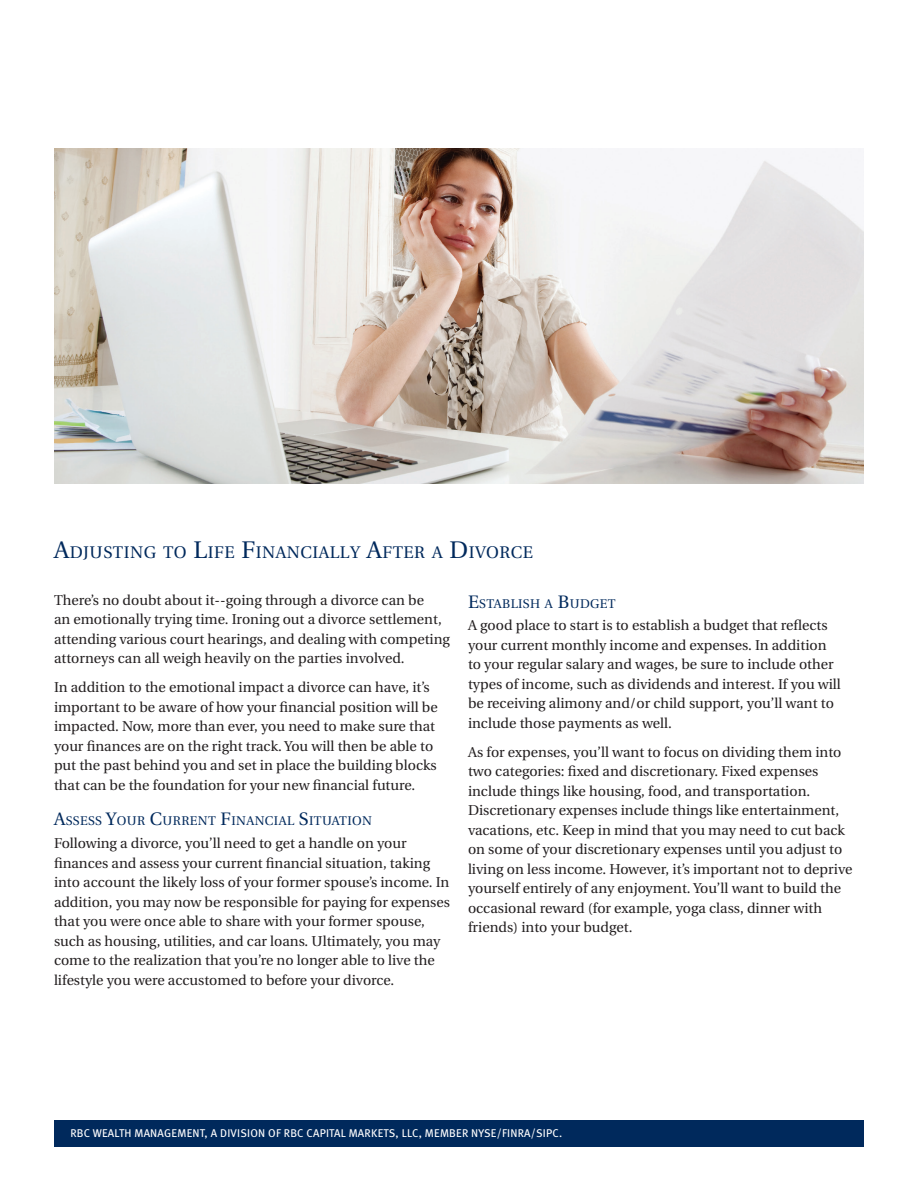
<style>
.page{position:relative;width:918px;height:1188px;background:#fff}
.page>*{position:absolute;margin:0;border:0;box-sizing:border-box;transform-origin:0 0}
.Section_head{font:16.8px "Utopia";letter-spacing:.03em;color:#00295c}
.Body{font:14.25px/19.5px "Utopia";color:#231f20}
.t1{font:12.6px "Utopia";letter-spacing:.03em;color:#00295c}
.t2{font:11.25px "Meta Book LF";letter-spacing:.02em;color:#fff}
.s1{font-size:24px}
.s2{font-size:18px}
</style>
<div class="page">
<div style="left:54px;top:1120px;width:810px;height:28px;background:#00295c"></div>
<img style="left:54px;top:148px;width:810px;height:336px">
<p class="Section_head" style="left:54px;top:543px;width:480px"><span class="s1">A</span>DJUSTING TO <span class="s1">L</span>IFE <span class="s1">F</span>INANCIALLY <span class="s1">A</span>FTER A <span class="s1">D</span>IVORCE</p>
<p class="Body" style="left:54px;top:590px;width:398px">There’s no doubt about it--going through a divorce can be<br>an emotionally trying time. Ironing out a divorce settlement, attending various court hearings, and dealing with competing attorneys can all weigh heavily on the parties involved.</p>
<p class="Body" style="left:54px;top:678px;width:385px">In addition to the emotional impact a divorce can have, it’s important to be aware of how your financial position will be impacted. Now, more than ever, you need to make sure that your finances are on the right track. You will then be able to put the past behind you and set in place the building blocks that can be the foundation for your new financial future.</p>
<p class="t1" style="left:54px;top:814px;width:320px"><span class="s2">A</span>SSESS <span class="s2">Y</span>OUR <span class="s2">C</span>URRENT <span class="s2">F</span>INANCIAL <span class="s2">S</span>ITUATION</p>
<p class="Body" style="left:54px;top:834px;width:398px">Following a divorce, you’ll need to get a handle on your finances and assess your current financial situation, taking into account the likely loss of your former spouse’s income. In addition, you may now be responsible for paying for expenses that you were once able to share with your former spouse, such as housing, utilities, and car loans. Ultimately, you may come to the realization that you’re no longer able to live the lifestyle you were accustomed to before your divorce.</p>
<p class="t1" style="left:468px;top:596px;width:149px"><span class="s2">E</span>STABLISH A <span class="s2">B</span>UDGET</p>
<p class="Body" style="left:468px;top:616px;width:374px">A good place to start is to establish a budget that reflects your current monthly income and expenses. In addition to your regular salary and wages, be sure to include other types of income, such as dividends and interest. If you will be receiving alimony and/or child support, you’ll want to include those payments as well.</p>
<p class="Body" style="left:468px;top:743px;width:386px">As for expenses, you’ll want to focus on dividing them into two categories: fixed and discretionary. Fixed expenses include things like housing, food, and transportation.<br>Discretionary expenses include things like entertainment, vacations, etc. Keep in mind that you may need to cut back on some of your discretionary expenses until you adjust to living on less income. However, it’s important not to deprive yourself entirely of any enjoyment. You’ll want to build the occasional reward (for example, yoga class, dinner with friends) into your budget.</p>
<p class="t2" style="left:70px;top:1126px;width:493px">RBC WEALTH MANAGEMENT, A DIVISION OF RBC CAPITAL MARKETS, LLC, MEMBER NYSE/FINRA/SIPC.</p>
</div>
